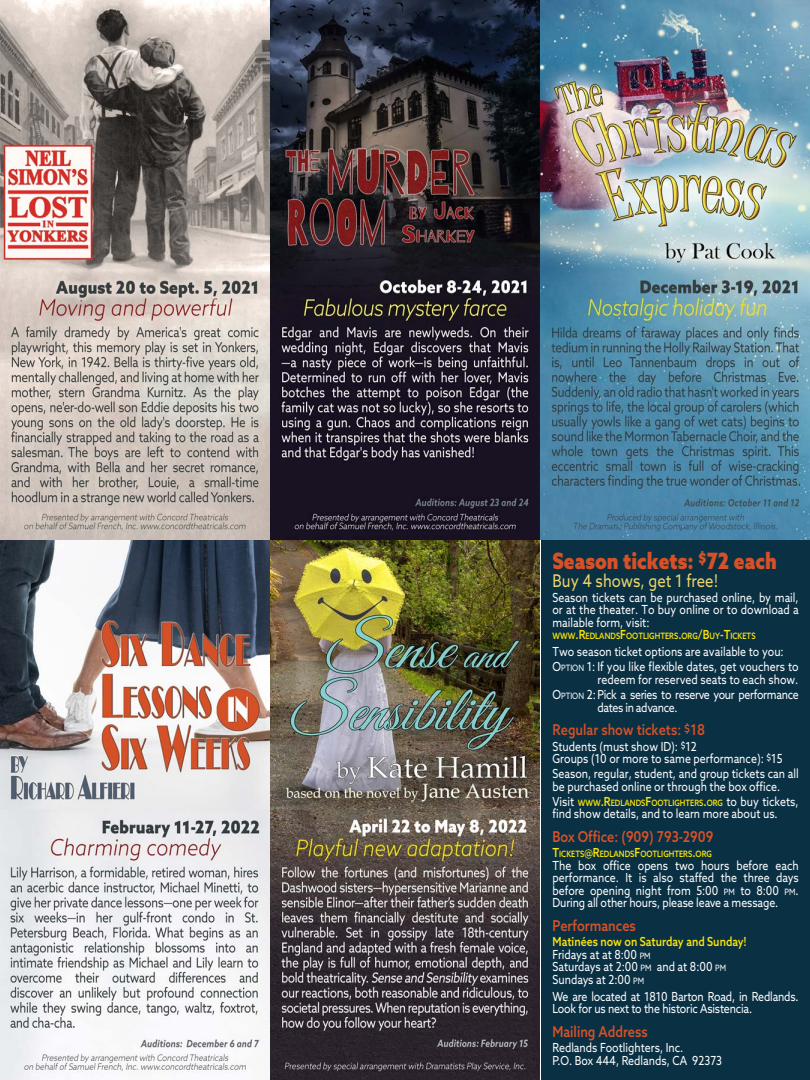
<style>
.page{position:relative;width:810px;height:1080px;background:#fff}
.page>*{position:absolute;margin:0;border:0;box-sizing:border-box;transform-origin:0 0}
.t1{font:900 22.5px "Azo Sans";color:#d55127;scale:.85 1}
.t2{font:17.5px "Azo Sans";color:#efd469;scale:.85 1}
.t3{font:500 15px "Azo Sans";color:#d75228;scale:.85 1}
.t4{font:500 15px "Azo Sans";color:#d55127;scale:.85 1}
.t5{font:12.5px/12.5px "Azo Sans";color:#fff;scale:.85 1}
.t6{font:12.5px/12.5px "Azo Sans";letter-spacing:-.03em;color:#fff;scale:.85 1}
.t7{font:500 12.5px "Azo Sans";color:#fbe509;scale:.85 1}
.t8{font:500 8.75px "Azo Sans";color:#fbe509;scale:.85 1}
.s1{font-size:12.5px}
.s2{font-style:inherit}
.s3{font-size:8.75px}
.s4{font-size:10px}
.s5{font-weight:400;font-size:12.5px;color:#fff}
</style>
<div class="page">
<img style="left:0;top:0;width:810px;height:540px">
<img style="left:0;top:540px;width:540px;height:540px">
<div style="left:541px;top:540px;width:269px;height:540px;background:#0a3044"></div>
<p class="t1" style="left:552px;top:546px;width:265px">Season tickets: <sup>$</sup>72 each</p>
<p class="t2" style="left:552px;top:569px;width:197px">Buy 4 shows, get 1 free!</p>
<p class="t5" style="left:552px;top:591px;width:291px;text-align:justify">Season tickets can be purchased online, by mail, or at the theater. To buy online or to download a mailable form, visit:</p>
<p class="t8" style="left:552px;top:630px;width:240px">WWW<span class="s1">.R</span>EDLANDS<span class="s1">F</span>OOTLIGHTERS<span class="s1">.</span>ORG<span class="s1">/B</span>UY<span class="s1">-T</span>ICKETS</p>
<p class="t5" style="left:552px;top:645px;width:274px">Two season ticket options are available to you:</p>
<p class="t5" style="left:552px;top:661px;width:291px;text-align:right"><span class="s2">O</span><span class="s3">PTION</span> <span class="s2">1</span>: If you like flexible dates, get vouchers to redeem for reserved seats to each show.</p>
<p class="t6" style="left:598px;top:688px;width:238px;text-indent:-45px"><span class="s2">O</span><span class="s3">PTION</span> <span class="s2">2</span>: Pick a series to reserve your performance dates in advance.</p>
<p class="t4" style="left:552px;top:720px;width:181px">Regular show tickets: <sup>$</sup>18</p>
<p class="t5" style="left:552px;top:740px;width:272px">Students (must show ID): <span class="s4">$</span>12<br>Groups (10 or more to same performance): <sup>$</sup>15</p>
<p class="t5" style="left:552px;top:767px;width:291px">Season, regular, student, and group tickets can all be purchased online or through the box office.</p>
<p class="t8" style="left:552px;top:797px;width:291px"><span class="s5">Visit</span> WWW<span class="s1">.R</span>EDLANDS<span class="s1">F</span>OOTLIGHTERS<span class="s1">.</span>ORG <span class="s5">to buy tickets,</span></p>
<p class="t5" style="left:553px;top:808px;width:267px">find show details, and to learn more about us.</p>
<p class="t3" style="left:553px;top:827px;width:191px">Box Office: (909) 793-2909</p>
<p class="t8" style="left:553px;top:849px;width:189px"><span class="s1">T</span>ICKETS<span class="s1">@R</span>EDLANDS<span class="s1">F</span>OOTLIGHTERS<span class="s1">.</span>ORG</p>
<p class="t5" style="left:552px;top:859px;width:291px;text-align:justify">The box office opens two hours before each performance. It is also staffed the three days before opening night from 5:00 <span class="s3">PM</span> to 8:00 <span class="s3">PM</span>.<br>During all other hours, please leave a message.</p>
<p class="t3" style="left:553px;top:916px;width:100px">Performances</p>
<p class="t7" style="left:553px;top:934px;width:230px">Matinées now on Saturday and Sunday!</p>
<p class="t5" style="left:553px;top:948px;width:117px">Fridays at at 8:00 <span class="s3">PM</span></p>
<p class="t5" style="left:553px;top:961px;width:206px">Saturdays at 2:00 <span class="s3">PM</span> and at 8:00 <span class="s3">PM</span></p>
<p class="t5" style="left:553px;top:973px;width:110px">Sundays at 2:00 <span class="s3">PM</span></p>
<p class="t5" style="left:553px;top:990px;width:291px">We are located at 1810 Barton Road, in Redlands.<br>Look for us next to the historic Asistencia.</p>
<p class="t3" style="left:553px;top:1022px;width:114px">Mailing Address</p>
<p class="t5" style="left:553px;top:1041px;width:201px">Redlands Footlighters, Inc.<br>P.O. Box 444, Redlands, CA 92373</p>
</div>
